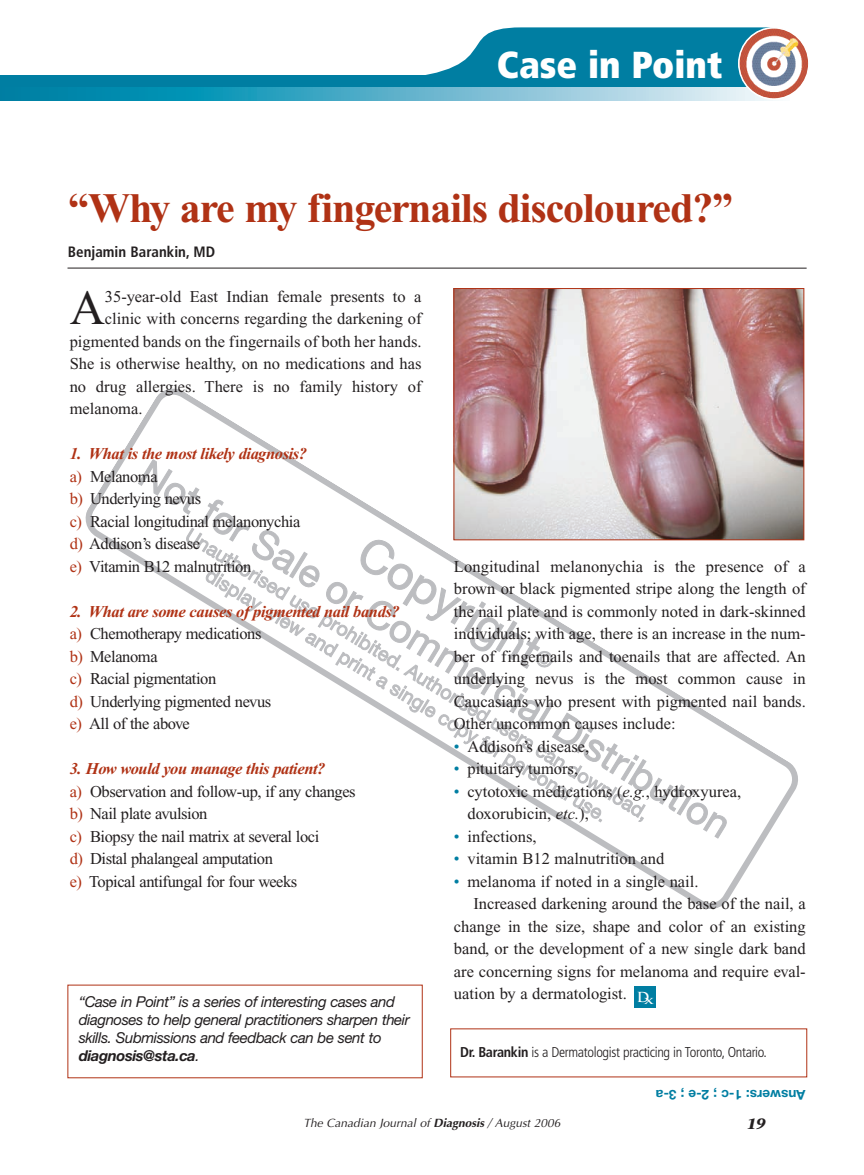
<style>
.page{position:relative;width:864px;height:1175px;background:#fff}
.page>*{position:absolute;margin:0;border:0;box-sizing:border-box;transform-origin:0 0}
.t1{font:48.9px "Times New Roman";color:#231f20}
.t2{font:700 42px "Times New Roman";letter-spacing:-.025em;color:#b03215}
.t3{font:900 condensed 37.5px "Frutiger";color:#fff}
.t4{font:16.5px/22.5px "Times New Roman";color:#231f20;text-align:justify}
.t5{font:16.5px/22.5px "Times New Roman";letter-spacing:-.025em;color:#231f20}
.t6{font:italic 15px/18px "Helvetica Neue";letter-spacing:-.03em;color:#231f20}
.t7{font:700 condensed 15px "Frutiger";color:#231f20}
.t8{font:italic 700 15px "Stone Serif";color:#231f20}
.t9{font:300 condensed 14.25px "Frutiger";letter-spacing:-.025em;color:#231f20}
.t10{font:700 13.5px "Helvetica Neue";color:#007ea2}
.t11{font:700 13.5px "Trajan";color:#fff}
.t12{font:italic 12px "Optima";color:#231f20}
.s1{font-weight:700;font-style:italic;color:#b03215}
.s2{color:#b03215}
.s3{color:#007ea2}
.s4{font-style:italic}
.s5{font-weight:700}
</style>
<div class="page">
<svg style="left:85px;top:383px;width:718px;height:525px"></svg>
<svg style="left:138px;top:437px;width:590px;height:401px"></svg>
<div style="left:0;top:75px;width:785px;height:13px;background:#007ea2"></div>
<svg style="left:0;top:88px;width:361px;height:12px;background:#1293b4"></svg>
<svg style="left:361px;top:27px;width:448px;height:73px"></svg>
<img style="left:456px;top:290px;width:346px;height:248px">
<div style="left:454px;top:288px;width:350px;height:252px;border:1px solid #b03215"></div>
<div style="left:634px;top:986px;width:22px;height:21px;background:#007ea2"></div>
<hr style="left:68px;top:268px;width:739px;height:1px;background:#231f20">
<h3 class="t3" style="left:497px;top:49px;width:227px">Case in Point</h3>
<h2 class="t2" style="left:68px;top:194px;width:667px">“Why are my fingernails discoloured?”</h2>
<p class="t7" style="left:68px;top:246px;width:149px">Benjamin Barankin, MD</p>
<h1 class="t1" style="left:70px;top:290px;width:37px">A</h1>
<p class="t4" style="left:105px;top:286px;width:318px">35-year-old East Indian female presents to a</p>
<p class="t4" style="left:105px;top:309px;width:318px">clinic with concerns regarding the darkening of</p>
<p class="t4" style="left:70px;top:331px;width:353px">pigmented bands on the fingernails of both her hands.</p>
<p class="t4" style="left:70px;top:354px;width:353px">She is otherwise healthy, on no medications and has</p>
<p class="t4" style="left:70px;top:376px;width:353px">no drug allergies. There is no family history of</p>
<p class="t4" style="left:70px;top:399px;width:74px">melanoma.</p>
<p class="t5" style="left:70px;top:444px;width:239px"><span class="s1">1. What is the most likely diagnosis? </span><span class="s2">a)</span> Melanoma<br><span class="s2">b)</span> Underlying nevus<br><span class="s2">c)</span> Racial longitudinal melanonychia <span class="s2">d)</span> Addison’s disease<br><span class="s2">e)</span> Vitamin B12 malnutrition</p>
<p class="t5" style="left:70px;top:601px;width:332px"><span class="s1">2. What are some causes of pigmented nail bands? </span><span class="s2">a)</span> Chemotherapy medications<br><span class="s2">b)</span> Melanoma<br><span class="s2">c)</span> Racial pigmentation<br><span class="s2">d)</span> Underlying pigmented nevus<br><span class="s2">e)</span> All of the above</p>
<p class="t5" style="left:70px;top:759px;width:288px"><span class="s1">3. How would you manage this patient?<br></span><span class="s2">a)</span> Observation and follow-up, if any changes <span class="s2">b)</span> Nail plate avulsion<br><span class="s2">c)</span> Biopsy the nail matrix at several loci<br><span class="s2">d)</span> Distal phalangeal amputation<br><span class="s2">e)</span> Topical antifungal for four weeks</p>
<p class="t4" style="left:454px;top:556px;width:353px">Longitudinal melanonychia is the presence of a brown or black pigmented stripe along the length of the nail plate and is commonly noted in dark-skinned individuals; with age, there is an increase in the num&shy;ber of fingernails and toenails that are affected. An underlying nevus is the most common cause in Caucasians who present with pigmented nail bands.<br>Other uncommon causes include:</p>
<p class="t4" style="left:454px;top:736px;width:137px"><span class="s3">•</span> Addison’s disease,</p>
<p class="t4" style="left:454px;top:759px;width:126px"><span class="s3">•</span> pituitary tumors,</p>
<p class="t4" style="left:467px;top:781px;width:275px;text-indent:-14px"><span class="s3">•</span> cytotoxic medications (<span class="s4">e.g.</span>, hydroxyurea, doxorubicin, <span class="s4">etc.</span>),</p>
<p class="t4" style="left:454px;top:826px;width:84px"><span class="s3">•</span> infections,</p>
<p class="t4" style="left:454px;top:849px;width:212px"><span class="s3">•</span> vitamin B12 malnutrition and</p>
<p class="t4" style="left:454px;top:871px;width:246px"><span class="s3">•</span> melanoma if noted in a single nail.</p>
<p class="t4" style="left:473px;top:894px;width:334px">Increased darkening around the base of the nail, a</p>
<p class="t4" style="left:454px;top:916px;width:353px">change in the size, shape and color of an existing</p>
<p class="t4" style="left:454px;top:939px;width:353px">band, or the development of a new single dark band</p>
<p class="t4" style="left:454px;top:961px;width:353px">are concerning signs for melanoma and require eval-</p>
<p class="t4" style="left:454px;top:984px;width:175px">uation by a dermatologist.</p>
<p class="t6" style="left:79px;top:993px;width:333px">“Case in Point” is a series of interesting cases and diagnoses to help general practitioners sharpen their skills. Submissions and feedback can be sent to <span class="s5">diagnosis@sta.ca</span>.</p>
<p class="t11" style="left:637px;top:989px;width:18px">D<sub>x</sub></p>
<p class="t9" style="left:460px;top:1046px;width:308px"><span class="s5">Dr. Barankin</span> is a Dermatologist practicing in Toronto, Ontario.</p>
<p class="t10" style="left:806px;top:1099px;width:151px;rotate:-180deg">Answers: 1-c ; 2-e ; 3-a</p>
<p class="t12" style="left:304px;top:1118px;width:258px">The Canadian Journal of <span class="s5">Diagnosis</span> / August 2006</p>
<p class="t8" style="left:747px;top:1117px;width:20px">19</p>
</div>
